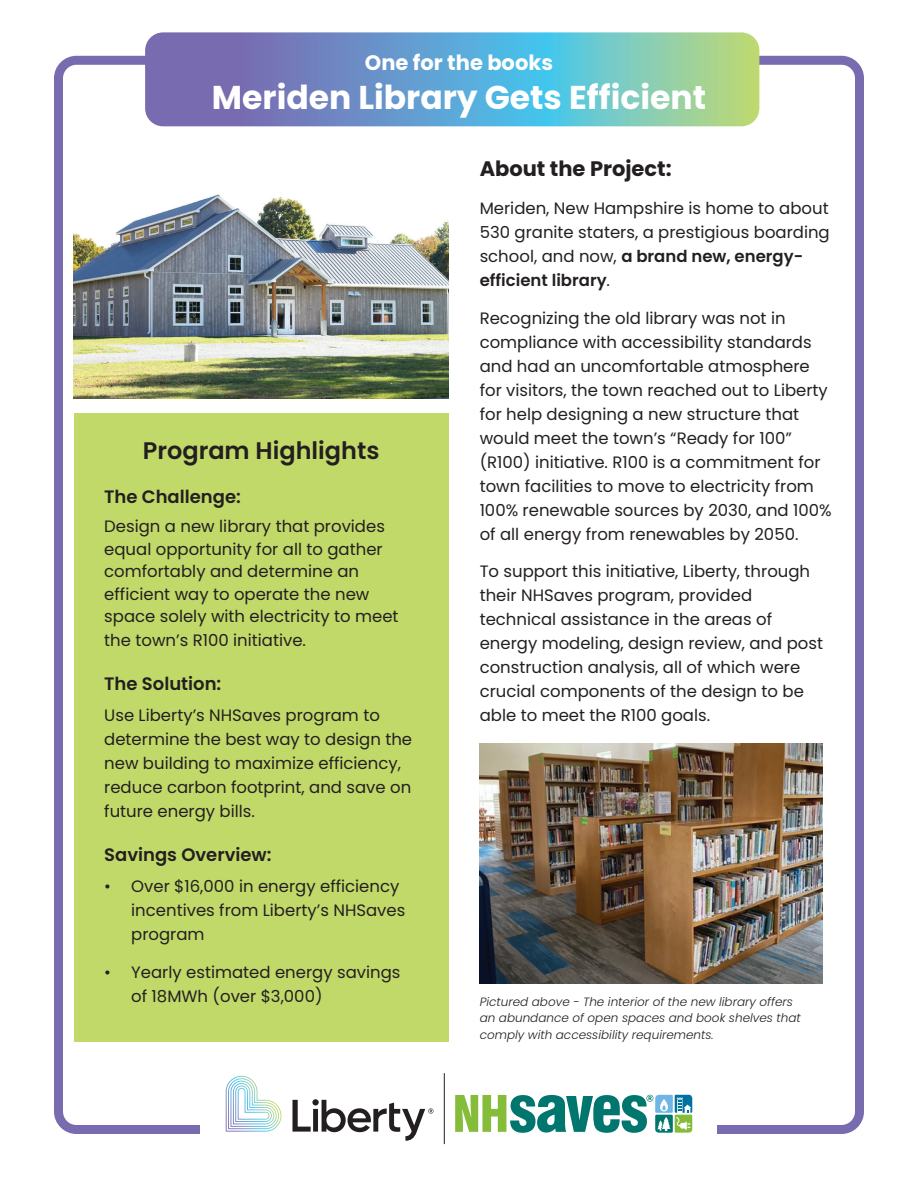
<style>
.page{position:relative;width:918px;height:1188px;background:#fff}
.page>*{position:absolute;margin:0;border:0;box-sizing:border-box;transform-origin:0 0}
.t1{font:700 33px "Poppins";color:#fff}
.t2{font:600 24px "Poppins";color:#231f20}
.t3{font:700 21px "Poppins";color:#231f20}
.t4{font:700 21px "Poppins";color:#fff}
.t5{font:600 18px "Poppins";color:#231f20}
.t6{font:16.5px/24px "Poppins";color:#231f20}
.t7{font:italic 300 12px/16.5px "Poppins";color:#231f20}
.s1{font-weight:600}
</style>
<div class="page">
<div style="left:54px;top:56px;width:810px;height:1078px;border:9px solid #786bb0;border-radius:18px"></div>
<svg style="left:145px;top:32px;width:614px;height:94px;background:#74a4bf"></svg>
<div style="left:201px;top:1062px;width:516px;height:94px;background:#fff"></div>
<svg style="left:226px;top:1076px;width:55px;height:56px"></svg>
<svg style="left:292px;top:1099px;width:141px;height:42px"></svg>
<svg style="left:455px;top:1095px;width:237px;height:38px"></svg>
<hr style="left:444px;top:1073px;width:1px;height:71px;background:#231f20">
<img style="left:74px;top:194px;width:374px;height:205px">
<div style="left:74px;top:413px;width:374px;height:628px;background:#c1d969"></div>
<img style="left:480px;top:744px;width:343px;height:240px">
<p class="t4" style="left:365px;top:51px;width:190px">One for the books</p>
<h1 class="t1" style="left:212px;top:79px;width:496px">Meriden Library Gets Efficient</h1>
<h2 class="t2" style="left:143px;top:436px;width:238px">Program Highlights</h2>
<p class="t5" style="left:104px;top:486px;width:138px">The Challenge:</p>
<p class="t6" style="left:104px;top:515px;width:296px;line-height:22.5px">Design a new library that provides equal opportunity for all to gather comfortably and determine an efficient way to operate the new space solely with electricity to meet</p>
<p class="t6" style="left:104px;top:629px;width:203px">the town’s R100 initiative.</p>
<p class="t5" style="left:104px;top:674px;width:119px">The Solution:</p>
<p class="t6" style="left:104px;top:703px;width:309px">Use Liberty’s NHSaves program to determine the best way to design the new building to maximize efficiency, reduce carbon footprint, and save on future energy bills.</p>
<p class="t5" style="left:104px;top:845px;width:169px">Savings Overview:</p>
<p class="t6" style="left:131px;top:874px;width:276px;text-indent:-27px">• Over $16,000 in energy efficiency incentives from Liberty’s NHSaves program</p>
<p class="t6" style="left:131px;top:960px;width:271px;text-indent:-27px">• Yearly estimated energy savings of 18MWh (over $3,000)</p>
<p class="t3" style="left:480px;top:157px;width:194px">About the Project:</p>
<p class="t6" style="left:480px;top:196px;width:352px">Meriden, New Hampshire is home to about 530 granite staters, a prestigious boarding school, and now, <span class="s1">a brand new, energy&shy;efficient library</span>.</p>
<p class="t6" style="left:480px;top:306px;width:354px">Recognizing the old library was not in compliance with accessibility standards and had an uncomfortable atmosphere for visitors, the town reached out to Liberty for help designing a new structure that would meet the town’s “Ready for 100” (R100) initiative. R100 is a commitment for town facilities to move to electricity from 100% renewable sources by 2030, and 100% of all energy from renewables by 2050.</p>
<p class="t6" style="left:480px;top:559px;width:345px">To support this initiative, Liberty, through their NHSaves program, provided technical assistance in the areas of energy modeling, design review, and post construction analysis, all of which were crucial components of the design to be able to meet the R100 goals.</p>
<p class="t7" style="left:480px;top:994px;width:323px">Pictured above - The interior of the new library offers an abundance of open spaces and book shelves that comply with accessibility requirements.</p>
</div>
